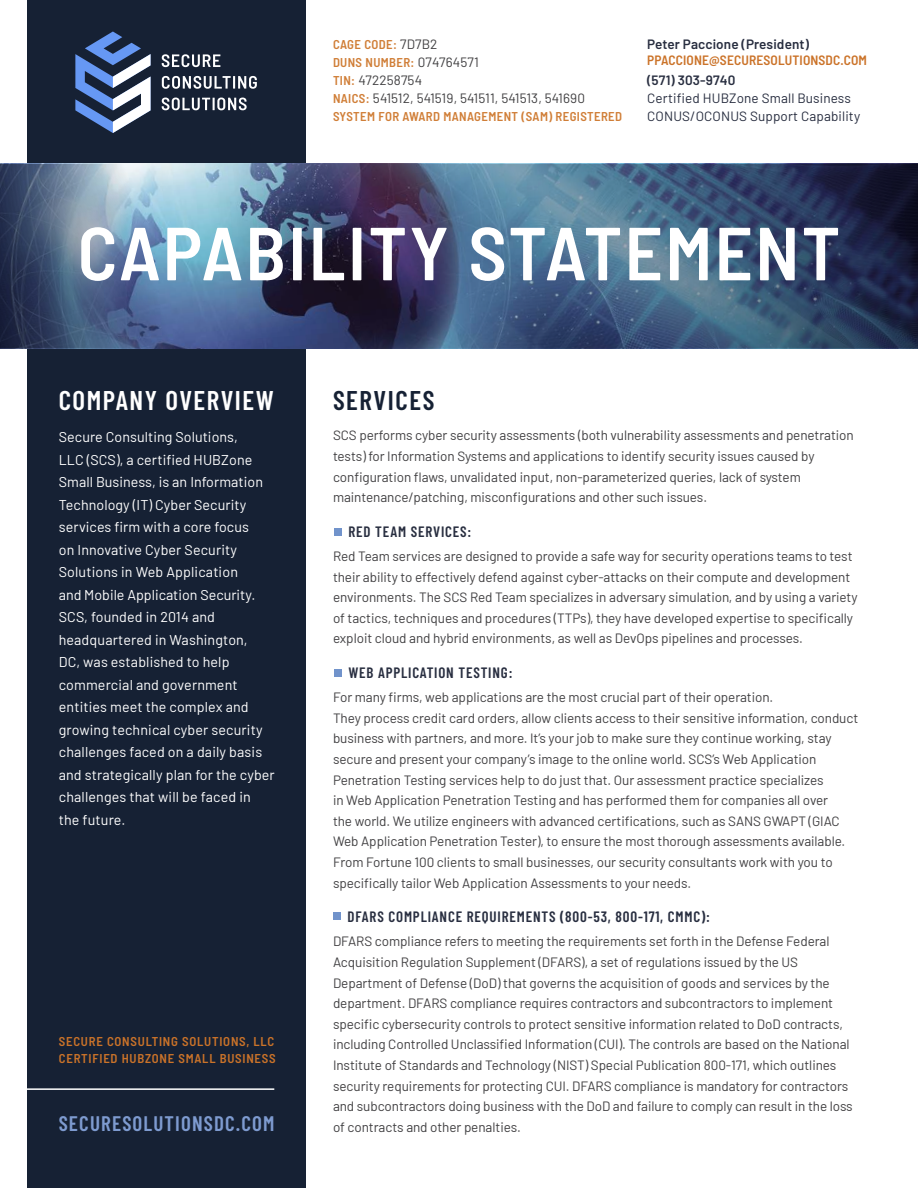
<style>
.page{position:relative;width:918px;height:1188px;background:#fff}
.page>*{position:absolute;margin:0;border:0;box-sizing:border-box;transform-origin:0 0}
.t1{font:600 semi-condensed 75px "Barlow";letter-spacing:.03em;color:#fff}
.t2{font:600 27px "Barlow Condensed";letter-spacing:.055em;color:#fff}
.t3{font:600 27px "Barlow Condensed";letter-spacing:.06em;color:#162134}
.t4{font:600 21px "Barlow Condensed";letter-spacing:.055em;color:#7e9bd0}
.t5{font:600 15px "Barlow Condensed";letter-spacing:.055em;color:#282e40}
.t6{font:14.25px/22.5px "Barlow";letter-spacing:.005em;color:#fff}
.t7{font:13.5px/20.7px "Barlow";letter-spacing:-.005em;color:#414042}
.t8{font:13.5px/18px "Barlow";letter-spacing:.01em;color:#282e40}
.t9{font:600 13.5px "Barlow";letter-spacing:.01em;color:#282e40}
.t10{font:600 semi-condensed 13.5px "Barlow";letter-spacing:.01em;color:#cb7329}
.t11{font:600 semi-condensed 12.75px/18px "Barlow";letter-spacing:.03em;color:#d07e37}
.t12{font:600 semi-condensed 12.75px/16.5px "Barlow";letter-spacing:.06em;color:#cb7329}
.s1{font-weight:400;font-stretch:normal;font-size:13.5px;color:#414042}
.s2{font-weight:600;font-stretch:semi-condensed;font-size:12.75px;color:#d07e37}
</style>
<div class="page">
<div style="left:27px;top:0;width:278px;height:1188px;background:#162134"></div>
<hr style="left:17px;top:1088px;width:257px;height:2px;background:#fff">
<svg style="left:592px;top:164px;width:326px;height:185px;background:#364e6d"></svg>
<svg style="left:75px;top:32px;width:76px;height:101px"></svg>
<svg style="left:162px;top:54px;width:58px;height:13px"></svg>
<svg style="left:162px;top:76px;width:95px;height:13px"></svg>
<svg style="left:162px;top:98px;width:85px;height:12px"></svg>
<img style="left:0;top:164px;width:592px;height:185px">
<div style="left:334px;top:528px;width:8px;height:7px;background:#7193cb"></div>
<div style="left:334px;top:669px;width:8px;height:8px;background:#7193cb"></div>
<div style="left:333px;top:912px;width:8px;height:8px;background:#7193cb"></div>
<p class="t11" style="left:333px;top:34px;width:147px">CAGE CODE: <span class="s1">7D7B2<br></span>DUNS NUMBER: <span class="s1">074764571</span></p>
<p class="t7" style="left:333px;top:70px;width:254px;line-height:18px"><span class="s2">TIN:</span> 472258754<br><span class="s2">NAICS:</span> 541512, 541519, 541511, 541513, 541690</p>
<p class="t11" style="left:333px;top:106px;width:291px">SYSTEM FOR AWARD MANAGEMENT (SAM) REGISTERED</p>
<p class="t9" style="left:647px;top:34px;width:163px">Peter Paccione (President)</p>
<p class="t10" style="left:647px;top:51px;width:221px">PPACCIONE@SECURESOLUTIONSDC.COM</p>
<p class="t9" style="left:647px;top:70px;width:90px">(571) 303-9740</p>
<p class="t8" style="left:647px;top:88px;width:214px">Certified HUBZone Small Business<br>CONUS/OCONUS Support Capability</p>
<h1 class="t1" style="left:78px;top:199px;width:764px">CAPABILITY STATEMENT</h1>
<h2 class="t2" style="left:59px;top:381px;width:216px">COMPANY OVERVIEW</h2>
<p class="t6" style="left:59px;top:425px;width:218px">Secure Consulting Solutions,<br>LLC (SCS), a certified HUBZone<br>Small Business, is an Information<br>Technology (IT) Cyber Security services firm with a core focus<br>on Innovative Cyber Security<br>Solutions in Web Application<br>and Mobile Application Security.<br>SCS, founded in 2014 and headquartered in Washington,<br>DC, was established to help commercial and government entities meet the complex and growing technical cyber security challenges faced on a daily basis and strategically plan for the cyber challenges that will be faced in the future.</p>
<p class="t12" style="left:59px;top:1032px;width:219px">SECURE CONSULTING SOLUTIONS, LLC<br>CERTIFIED HUBZONE SMALL BUSINESS</p>
<h3 class="t4" style="left:59px;top:1109px;width:217px">SECURESOLUTIONSDC.COM</h3>
<h2 class="t3" style="left:333px;top:381px;width:103px">SERVICES</h2>
<p class="t7" style="left:333px;top:424px;width:522px">SCS performs cyber security assessments (both vulnerability assessments and penetration tests) for Information Systems and applications to identify security issues caused by configuration flaws, unvalidated input, non-parameterized queries, lack of system maintenance/patching, misconfigurations and other such issues.</p>
<p class="t5" style="left:348px;top:521px;width:125px">RED TEAM SERVICES:</p>
<p class="t7" style="left:333px;top:545px;width:526px">Red Team services are designed to provide a safe way for security operations teams to test their ability to effectively defend against cyber-attacks on their compute and development environments. The SCS Red Team specializes in adversary simulation, and by using a variety of tactics, techniques and procedures (TTPs), they have developed expertise to specifically exploit cloud and hybrid environments, as well as DevOps pipelines and processes.</p>
<p class="t5" style="left:348px;top:662px;width:166px">WEB APPLICATION TESTING:</p>
<p class="t7" style="left:333px;top:686px;width:527px">For many firms, web applications are the most crucial part of their operation.<br>They process credit card orders, allow clients access to their sensitive information, conduct business with partners, and more. It’s your job to make sure they continue working, stay secure and present your company’s image to the online world. SCS’s Web Application Penetration Testing services help to do just that. Our assessment practice specializes<br>in Web Application Penetration Testing and has performed them for companies all over<br>the world. We utilize engineers with advanced certifications, such as SANS GWAPT (GIAC Web Application Penetration Tester), to ensure the most thorough assessments available.<br>From Fortune 100 clients to small businesses, our security consultants work with you to specifically tailor Web Application Assessments to your needs.</p>
<p class="t5" style="left:348px;top:906px;width:364px">DFARS COMPLIANCE REQUIREMENTS (800-53, 800-171, CMMC):</p>
<p class="t7" style="left:333px;top:930px;width:521px">DFARS compliance refers to meeting the requirements set forth in the Defense Federal Acquisition Regulation Supplement (DFARS), a set of regulations issued by the US Department of Defense (DoD) that governs the acquisition of goods and services by the department. DFARS compliance requires contractors and subcontractors to implement specific cybersecurity controls to protect sensitive information related to DoD contracts, including Controlled Unclassified Information (CUI). The controls are based on the National Institute of Standards and Technology (NIST) Special Publication 800-171, which outlines security requirements for protecting CUI. DFARS compliance is mandatory for contractors and subcontractors doing business with the DoD and failure to comply can result in the loss of contracts and other penalties.</p>
</div>
